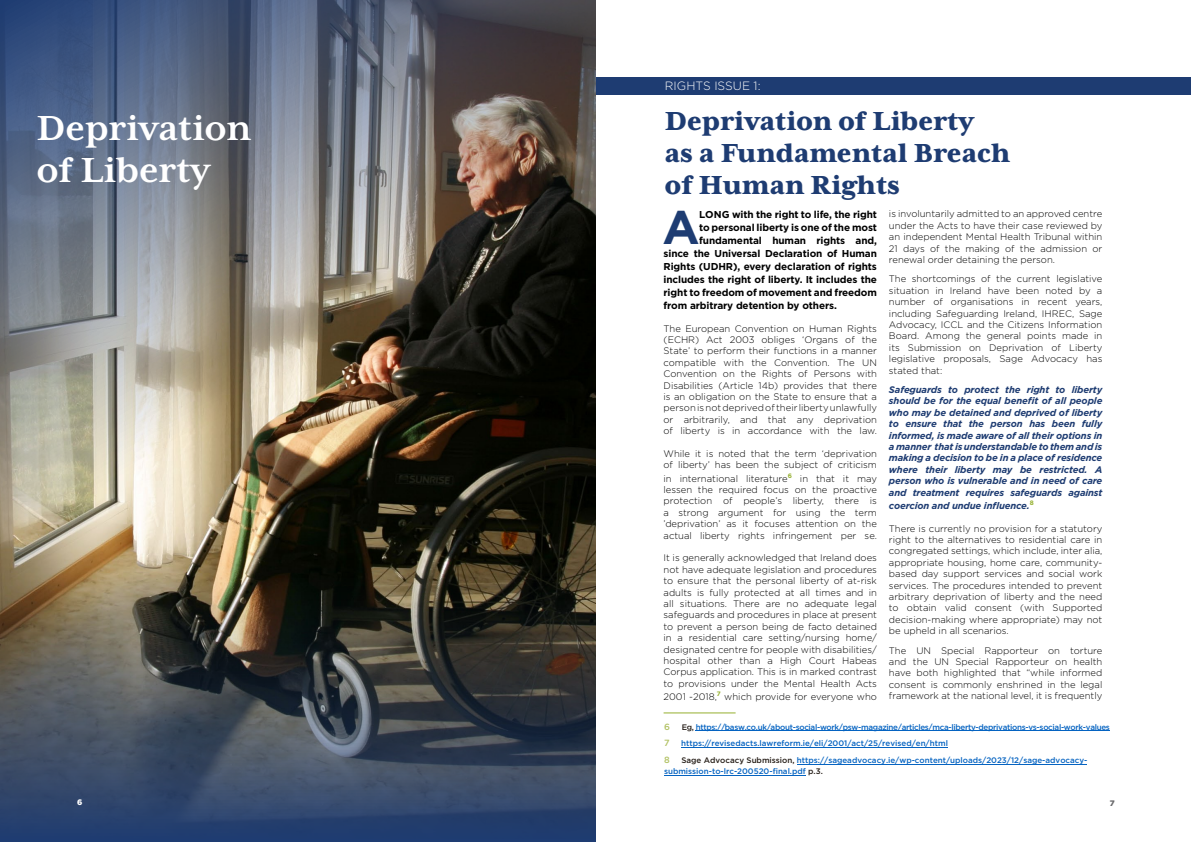
<style>
.page{position:relative;width:1191px;height:842px;background:#fff}
.page>*{position:absolute;margin:0;border:0;box-sizing:border-box;transform-origin:0 0}
.t1{font:700 47.1px "Gotham Pro";color:#1e3c72}
.t2{font:700 40px/42px "Mrs Eaves XL Serif OT";color:#fff}
.t3{font:800 30px/32px "Mrs Eaves XL Serif OT";color:#1e3c72}
.t4{font:300 12px "Gotham Pro";color:#fff}
.t5{font:700 10px "Gotham Pro";letter-spacing:-.01em;color:#000}
.t6{font:300 9.5px/11.4px "Gotham Pro";color:#000;text-align:justify}
.List_Paragraph_Dot_pt_No_Spacing1_List_P{font:italic 700 9.5px/11.4px "Gotham Pro";letter-spacing:-.015em;color:#1e3c72;text-align:justify}
.Paragraph_Style_5{font:500 9px "Gotham Pro";color:#b2c264}
.Paragraph_Style_5-2{font:500 8px/11px "Gotham Pro";color:#0563c1}
.Paragraph_Style_5-3{font:500 8px "Gotham Pro";letter-spacing:-.035em;color:#0563c1}
.t7{font:900 8px "Gotham Pro";color:#fff}
.t8{font:900 8px "Gotham Pro";color:#69696b}
.s1{color:#261e18}
</style>
<div class="page">
<div style="left:595px;top:78px;width:596px;height:17px;background:#1e3c72"></div>
<hr style="left:663px;top:713px;width:72px;height:1px;background:#95b02f">
<img style="left:0;top:0;width:595px;height:842px">
<hr style="left:696px;top:731px;width:414px;height:1px;background:#0563c1">
<hr style="left:681px;top:747px;width:267px;height:1px;background:#0563c1">
<hr style="left:797px;top:764px;width:248px;height:1px;background:#0563c1">
<hr style="left:1045px;top:764px;width:42px;height:1px;background:#0563c1">
<hr style="left:664px;top:775px;width:142px;height:1px;background:#0563c1">
<p class="t4" style="left:665px;top:80px;width:97px">RIGHTS ISSUE 1:</p>
<p class="t2" style="left:37px;top:107px;width:216px">Deprivation of Liberty</p>
<p class="t3" style="left:665px;top:106px;width:347px">Deprivation of Liberty<br>as a Fundamental Breach of Human Rights</p>
<p class="t1" style="left:662px;top:200px;width:39px">A</p>
<p class="t5" style="left:699px;top:208px;width:179px">LONG with the right to life, the right</p>
<p class="t6" style="left:889px;top:208px;width:215px">is involuntarily admitted to an approved centre under the Acts to have their case reviewed by an independent Mental Health Tribunal within 21 days of the making of the admission or renewal order detaining the person.</p>
<p class="t6" style="left:889px;top:273px;width:215px">The shortcomings of the current legislative situation in Ireland have been noted by a number of organisations in recent years, including Safeguarding Ireland, IHREC, Sage Advocacy, ICCL and the Citizens Information Board. Among the general points made in its Submission on Deprivation of Liberty legislative proposals, Sage Advocacy has stated that:</p>
<p class="List_Paragraph_Dot_pt_No_Spacing1_List_P" style="left:889px;top:384px;width:215px">Safeguards to protect the right to liberty should be for the equal benefit of all people who may be detained and deprived of liberty to ensure that the person has been fully informed, is made aware of all their options in a manner that is understandable to them and is making a decision to be in a place of residence where their liberty may be restricted. A person who is vulnerable and in need of care and treatment requires safeguards against</p>
<p class="List_Paragraph_Dot_pt_No_Spacing1_List_P" style="left:889px;top:500px;width:146px">coercion and undue influence.<sup>8</sup></p>
<p class="t6" style="left:889px;top:523px;width:215px">There is currently no provision for a statutory right to the alternatives to residential care in congregated settings, which include, inter alia, appropriate housing, home care, community&shy;based day support services and social work services. The procedures intended to prevent arbitrary deprivation of liberty and the need to obtain valid consent (with Supported decision-making where appropriate) may not be upheld in all scenarios.</p>
<p class="t6" style="left:889px;top:645px;width:215px">The UN Special Rapporteur on torture and the UN Special Rapporteur on health have both highlighted that “while informed consent is commonly enshrined in the legal framework at the national level, it is frequently</p>
<p class="t5" style="left:699px;top:221px;width:179px">to personal liberty is one of the most</p>
<p class="t5" style="left:699px;top:234px;width:179px">fundamental human rights and,</p>
<p class="t5" style="left:663px;top:247px;width:215px">since the Universal Declaration of Human</p>
<p class="t5" style="left:663px;top:260px;width:215px">Rights (UDHR), every declaration of rights</p>
<p class="t5" style="left:663px;top:273px;width:215px">includes the right of liberty. It includes the</p>
<p class="t5" style="left:663px;top:286px;width:215px">right to freedom of movement and freedom</p>
<p class="t5" style="left:663px;top:299px;width:175px">from arbitrary detention by others.</p>
<p class="t6" style="left:663px;top:323px;width:215px">The European Convention on Human Rights (ECHR) Act 2003 obliges ‘Organs of the State’ to perform their functions in a manner compatible with the Convention. The UN Convention on the Rights of Persons with Disabilities (Article 14b) provides that there is an obligation on the State to ensure that a person is not deprived of their liberty unlawfully or arbitrarily, and that any deprivation of liberty is in accordance with the law.</p>
<p class="t6" style="left:663px;top:448px;width:215px">While it is noted that the term ‘deprivation of liberty’ has been the subject of criticism</p>
<p class="t6" style="left:663px;top:473px;width:215px">in international literature<sup>6</sup> in that it may lessen the required focus on the proactive protection of people’s liberty, there is a strong argument for using the term ’deprivation’ as it focuses attention on the actual liberty rights infringement per se.</p>
<p class="t6" style="left:663px;top:552px;width:215px">It is generally acknowledged that Ireland does not have adequate legislation and procedures to ensure that the personal liberty of at-risk adults is fully protected at all times and in all situations. There are no adequate legal safeguards and procedures in place at present to prevent a person being de facto detained in a residential care setting/nursing home/ designated centre for people with disabilities/ hospital other than a High Court Habeas Corpus application. This is in marked contrast to provisions under the Mental Health Acts</p>
<p class="t6" style="left:663px;top:691px;width:215px">2001 -2018,<sup>7</sup> which provide for everyone who</p>
<p class="Paragraph_Style_5" style="left:664px;top:721px;width:7px">6</p>
<p class="Paragraph_Style_5-3" style="left:681px;top:722px;width:430px"><span class="s1">Eg,</span> https://basw.co.uk/about-social-work/psw-magazine/articles/mca-liberty-deprivations-vs-social-work-values</p>
<p class="Paragraph_Style_5" style="left:664px;top:738px;width:7px">7</p>
<p class="Paragraph_Style_5-2" style="left:681px;top:738px;width:268px">https://revisedacts.lawreform.ie/eli/2001/act/25/revised/en/html</p>
<p class="Paragraph_Style_5" style="left:664px;top:755px;width:7px">8</p>
<p class="Paragraph_Style_5-2" style="left:664px;top:754px;width:425px;text-indent:17px"><span class="s1">Sage Advocacy Submission,</span> https://sageadvocacy.ie/wp-content/uploads/2023/12/sage-advocacy&shy;submission-to-lrc-200520-final.pdf <span class="s1">p.3.</span></p>
<p class="t7" style="left:77px;top:797px;width:7px">6</p>
<p class="t8" style="left:1109px;top:799px;width:6px">7</p>
</div>
